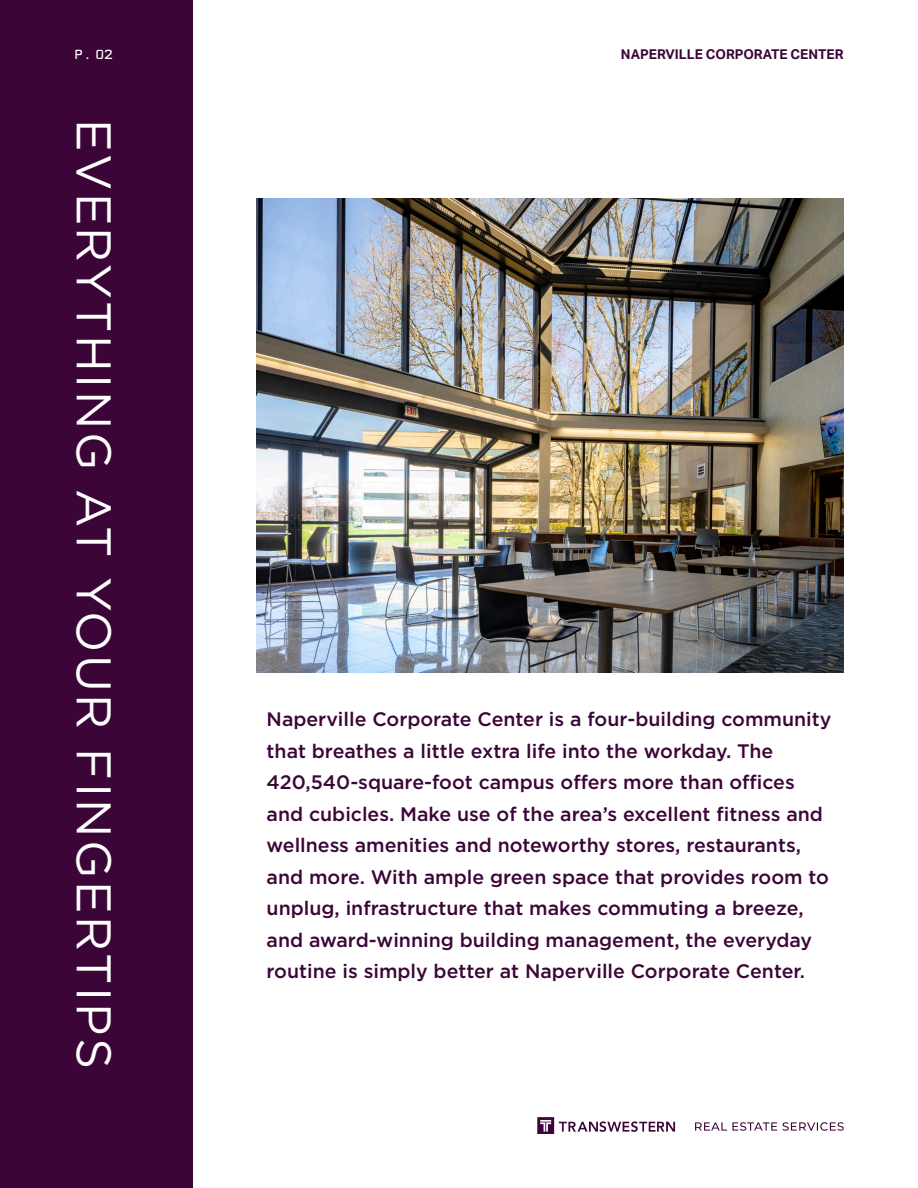
<style>
.page{position:relative;width:918px;height:1188px;background:#fff}
.page>*{position:absolute;margin:0;border:0;box-sizing:border-box;transform-origin:0 0}
.t1{font:48.6px "Gotham";letter-spacing:.05em;color:#fff}
.t2{font:500 19.5px/31.5px "Gotham";color:#3b0538}
.t3{font:700 13.5px "Aktiv Grotesk";color:#3b0538}
.t4{font:13.5px "CP Mono v 07 Plain";color:#fff}
</style>
<div class="page">
<svg style="left:537px;top:1117px;width:138px;height:17px"></svg>
<svg style="left:695px;top:1122px;width:149px;height:9px"></svg>
<div style="left:0;top:0;width:192px;height:1188px;background:#3b0538"></div>
<img style="left:257px;top:199px;width:587px;height:473px">
<p class="t4" style="left:74px;top:47px;width:40px">P. 02</p>
<p class="t1" style="left:125px;top:119px;width:952px;rotate:90deg">EVERYTHING AT YOUR FINGERTIPS</p>
<p class="t3" style="left:621px;top:46px;width:224px">NAPERVILLE CORPORATE CENTER</p>
<p class="t2" style="left:267px;top:703px;width:566px">Naperville Corporate Center is a four-building community that breathes a little extra life into the workday. The 420,540-square-foot campus offers more than offices and cubicles. Make use of the area’s excellent fitness and wellness amenities and noteworthy stores, restaurants, and more. With ample green space that provides room to unplug, infrastructure that makes commuting a breeze, and award-winning building management, the everyday routine is simply better at Naperville Corporate Center.</p>
</div>
